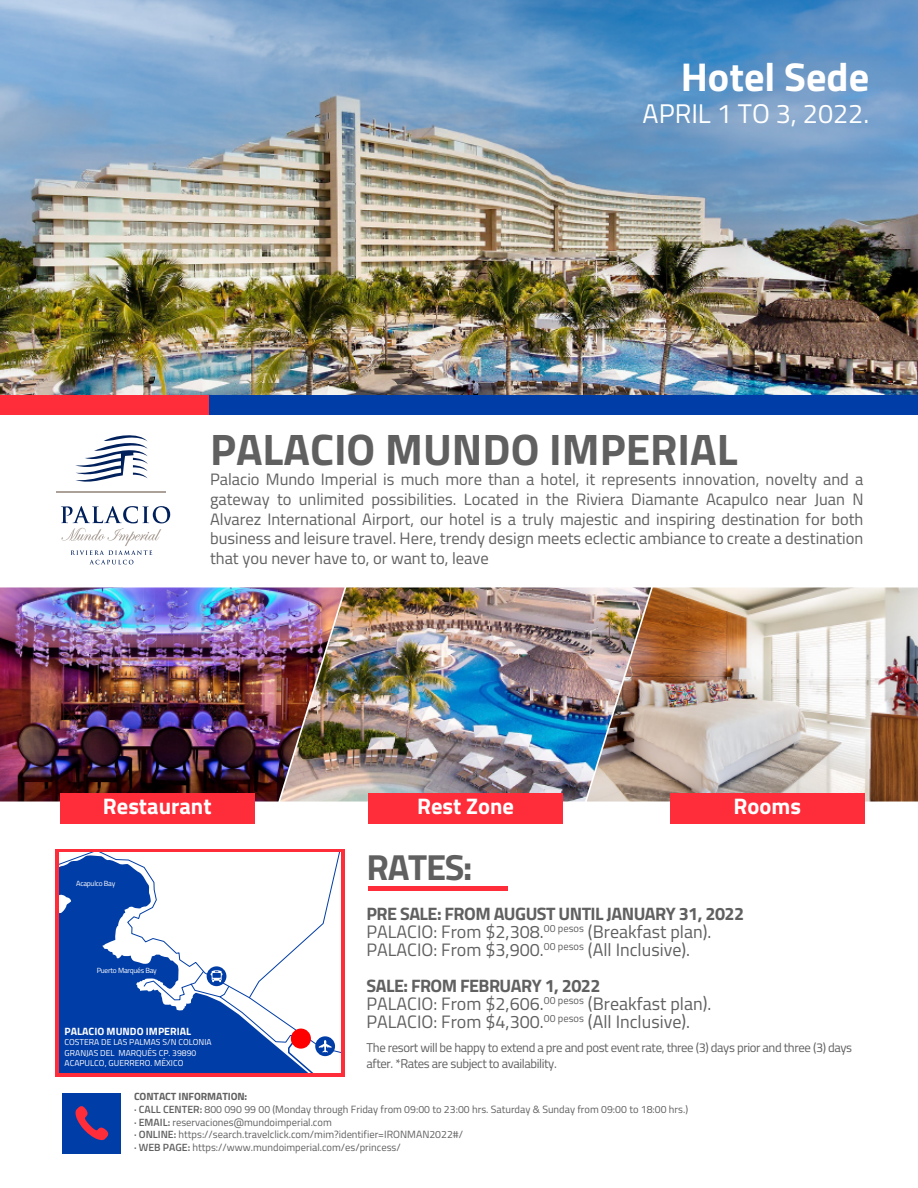
<style>
.page{position:relative;width:918px;height:1188px;background:#fff}
.page>*{position:absolute;margin:0;border:0;box-sizing:border-box;transform-origin:0 0}
.t1{font:700 44.1px "Titillium";color:#606060}
.t2{font:700 40.2px "Titillium";color:#fff}
.t3{font:700 36.3px "Titillium";letter-spacing:-.035em;color:#606060}
.t4{font:27px "Titillium";color:#fff}
.t5{font:700 22.5px "Titillium";color:#fff}
.t6{font:18px/18px "Titillium";color:#606060}
.t7{font:16.5px/19.8px "Titillium";color:#606060;text-align:justify}
.t8{font:12.75px/15.3px "Titillium";letter-spacing:-.03em;color:#606060}
.t9{font:700 10.65px "Titillium";color:#fff}
.t10{font:10.5px/12.6px "Titillium";color:#606060}
.t11{font:8.55px/10.4px "Titillium";color:#fff}
.t12{font:7.5px "Titillium";letter-spacing:-.03em;color:#fff}
.s1{font-weight:700}
.s2{font-weight:600}
</style>
<div class="page">
<svg style="left:75px;top:435px;width:73px;height:47px"></svg>
<hr style="left:57px;top:491px;width:109px;height:2px;background:#aca199">
<svg style="left:61px;top:506px;width:109px;height:58px"></svg>
<div style="left:55px;top:849px;width:290px;height:228px;background:linear-gradient(to right,#ff2c3a,#ff2c3a)"></div>
<img style="left:0;top:587px;width:280px;height:215px">
<img style="left:280px;top:587px;width:307px;height:215px">
<img style="left:587px;top:587px;width:331px;height:215px">
<div style="left:60px;top:793px;width:195px;height:30px;background:#ff2c3a"></div>
<div style="left:368px;top:793px;width:195px;height:30px;background:#ff2c3a"></div>
<div style="left:670px;top:793px;width:195px;height:30px;background:#ff2c3a"></div>
<svg style="left:59px;top:1055px;width:84px;height:17px"></svg>
<svg style="left:59px;top:853px;width:84px;height:202px;background:#1f55b1"></svg>
<svg style="left:143px;top:853px;width:198px;height:219px"></svg>
<div style="left:291px;top:1029px;width:20px;height:20px;background:#f00;border-radius:50%"></div>
<hr style="left:368px;top:887px;width:140px;height:4px;background:#ff2c3a">
<img style="left:0;top:0;width:918px;height:395px">
<div style="left:0;top:395px;width:840px;height:19px;background:#ff2c3a"></div>
<div style="left:209px;top:395px;width:709px;height:19px;background:#003da6"></div>
<div style="left:62px;top:1093px;width:59px;height:61px;background:#003da6"></div>
<svg style="left:75px;top:1106px;width:33px;height:34px"></svg>
<h2 class="t2" style="left:681px;top:46px;width:190px">Hotel Sede</h2>
<h3 class="t4" style="left:643px;top:94px;width:228px">APRIL 1 TO 3, 2022.</h3>
<h1 class="t1" style="left:210px;top:416px;width:529px">PALACIO MUNDO IMPERIAL</h1>
<p class="t7" style="left:210px;top:468px;width:655px">Palacio Mundo Imperial is much more than a hotel, it represents innovation, novelty and a gateway to unlimited possibilities. Located in the Riviera Diamante Acapulco near Juan N Alvarez International Airport, our hotel is a truly majestic and inspiring destination for both business and leisure travel. Here, trendy design meets eclectic ambiance to create a destination that you never have to, or want to, leave</p>
<h3 class="t5" style="left:103px;top:789px;width:110px">Restaurant</h3>
<h3 class="t5" style="left:417px;top:789px;width:99px">Rest Zone</h3>
<h3 class="t5" style="left:734px;top:789px;width:69px">Rooms</h3>
<p class="t12" style="left:76px;top:878px;width:41px">Acapulco Bay</p>
<p class="t12" style="left:97px;top:965px;width:62px">Puerto Marqués Bay</p>
<p class="t9" style="left:65px;top:1023px;width:128px">PALACIO MUNDO IMPERIAL</p>
<p class="t11" style="left:65px;top:1037px;width:149px">COSTERA DE LAS PALMAS S/N COLONIA<br>GRANJAS DEL MARQUÉS CP. 39890<br>ACAPULCO, GUERRERO. MÉXICO</p>
<h3 class="t3" style="left:367px;top:840px;width:108px">RATES:</h3>
<p class="t6" style="left:367px;top:904px;width:379px"><span class="s1">PRE SALE: FROM AUGUST UNTIL JANUARY 31, 2022<br></span>PALACIO: From $2,308.<sup>00</sup> <sup>pesos</sup> (Breakfast plan).<br>PALACIO: From $3,900.<sup>00</sup> <sup>pesos</sup> (All Inclusive).</p>
<p class="t6" style="left:367px;top:976px;width:346px"><span class="s1">SALE: FROM FEBRUARY 1, 2022<br></span>PALACIO: From $2,606.<sup>00</sup> <sup>pesos</sup> (Breakfast plan).<br>PALACIO: From $4,300.<sup>00</sup> <sup>pesos</sup> (All Inclusive).</p>
<p class="t8" style="left:367px;top:1040px;width:487px">The resort will be happy to extend a pre and post event rate, three (3) days prior and three (3) days after. *Rates are subject to availability.</p>
<p class="t10" style="left:134px;top:1090px;width:556px"><span class="s1">CONTACT INFORMATION:<br></span><span class="s2">· CALL CENTER:</span> 800 090 99 00 (Monday through Friday from 09:00 to 23:00 hrs. Saturday &amp; Sunday from 09:00 to 18:00 hrs.) <span class="s2">· EMAIL:</span> reservaciones@mundoimperial.com<br><span class="s2">· ONLINE:</span> https://search.travelclick.com/mim?identifier=IRONMAN2022#/<br><span class="s2">· WEB PAGE:</span> https://www.mundoimperial.com/es/princess/</p>
</div>
